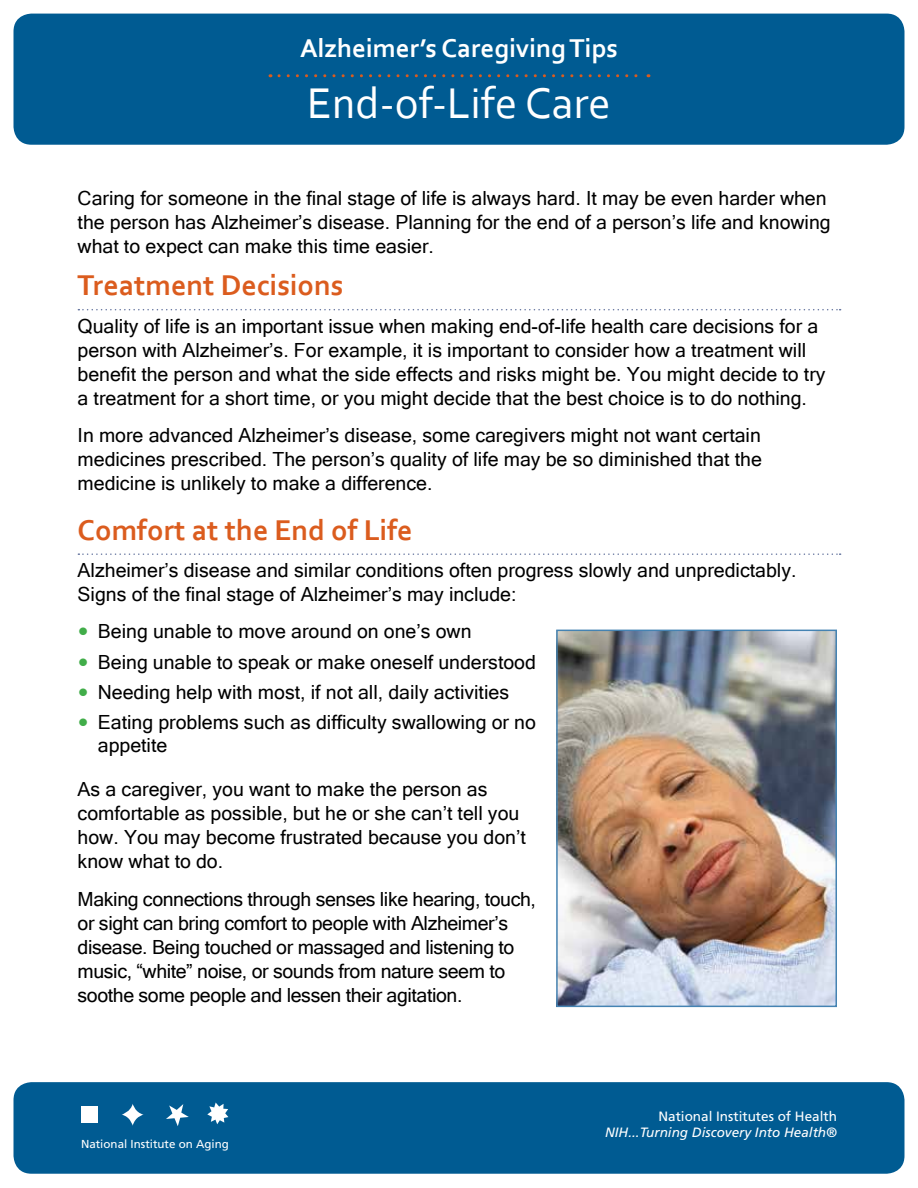
<style>
.page{position:relative;width:918px;height:1188px;background:#fff}
.page>*{position:absolute;margin:0;border:0;box-sizing:border-box;transform-origin:0 0}
.t1{font:45px "Corbel";color:#fff}
.t2{font:700 30px "Corbel";color:#db5c1e}
.t3{font:700 27px "Corbel";color:#fff}
.body_text-_13_16{font:19.5px/24px "Microsoft Sans Serif";color:#000}
.body_text-_13_16-2{font:19.5px/24px "Microsoft Sans Serif";letter-spacing:-.02em;color:#000}
.NIH_text{font:italic 13.5px/16.2px "Frutiger LT Std";color:#fff;text-align:right}
.t4{font:11.55px "Frutiger LT Std";color:#fff}
.s1{font-family:"Verdana";font-size:21px;color:#41ad49}
.s2{font-style:normal}
</style>
<div class="page">
<div style="left:14px;top:1082px;width:890px;height:92px;background:#005b92;border-radius:18px"></div>
<div style="left:14px;top:14px;width:890px;height:131px;background:#005b92;border-radius:18px"></div>
<svg style="left:279px;top:74px;width:370px;height:3px"></svg>
<svg style="left:78px;top:309px;width:763px;height:1px"></svg>
<svg style="left:78px;top:553px;width:763px;height:2px"></svg>
<img style="left:559px;top:633px;width:275px;height:371px">
<div style="left:556px;top:630px;width:281px;height:377px;border:2px solid #4583b2"></div>
<div style="left:81px;top:1107px;width:16px;height:16px;background:#fff"></div>
<svg style="left:122px;top:1104px;width:22px;height:22px"></svg>
<svg style="left:166px;top:1104px;width:23px;height:22px"></svg>
<svg style="left:207px;top:1103px;width:21px;height:21px"></svg>
<h1 class="t3" style="left:300px;top:31px;width:319px">Alzheimer’s Caregiving Tips</h1>
<h1 class="t1" style="left:307px;top:75px;width:305px">End-of-Life Care</h1>
<p class="body_text-_13_16" style="left:78px;top:185px;width:755px">Caring for someone in the final stage of life is always hard. It may be even harder when the person has Alzheimer’s disease. Planning for the end of a person’s life and knowing what to expect can make this time easier.</p>
<h2 class="t2" style="left:78px;top:267px;width:268px">Treatment Decisions</h2>
<p class="body_text-_13_16" style="left:78px;top:313px;width:749px">Quality of life is an important issue when making end-of-life health care decisions for a person with Alzheimer’s. For example, it is important to consider how a treatment will benefit the person and what the side effects and risks might be. You might decide to try a treatment for a short time, or you might decide that the best choice is to do nothing.</p>
<p class="body_text-_13_16" style="left:78px;top:423px;width:686px;text-align:justify">In more advanced Alzheimer’s disease, some caregivers might not want certain medicines prescribed. The person’s quality of life may be so diminished that the medicine is unlikely to make a difference.</p>
<h2 class="t2" style="left:78px;top:511px;width:337px">Comfort at the End of Life</h2>
<p class="body_text-_13_16" style="left:78px;top:558px;width:720px">Alzheimer’s disease and similar conditions often progress slowly and unpredictably.<br>Signs of the final stage of Alzheimer’s may include:</p>
<p class="body_text-_13_16" style="left:78px;top:619px;width:395px"><span class="s1">•</span> Being unable to move around on one’s own</p>
<p class="body_text-_13_16" style="left:78px;top:649px;width:460px"><span class="s1">•</span> Being unable to speak or make oneself understood</p>
<p class="body_text-_13_16" style="left:78px;top:679px;width:433px"><span class="s1">•</span> Needing help with most, if not all, daily activities</p>
<p class="body_text-_13_16" style="left:98px;top:709px;width:440px;line-height:23.4px;text-indent:-20px"><span class="s1">•</span> Eating problems such as difficulty swallowing or no appetite</p>
<p class="body_text-_13_16" style="left:78px;top:777px;width:450px">As a caregiver, you want to make the person as comfortable as possible, but he or she can’t tell you how. You may become frustrated because you don’t know what to do.</p>
<p class="body_text-_13_16-2" style="left:78px;top:886px;width:460px">Making connections through senses like hearing, touch, or sight can bring comfort to people with Alzheimer’s disease. Being touched or massaged and listening to music, “white” noise, or sounds from nature seem to soothe some people and lessen their agitation.</p>
<p class="t4" style="left:81px;top:1138px;width:149px">National Institute on Aging</p>
<p class="NIH_text" style="left:605px;top:1108px;width:233px"><span class="s2">National Institutes of Health<br></span>NIH...Turning Discovery Into Health®</p>
</div>
